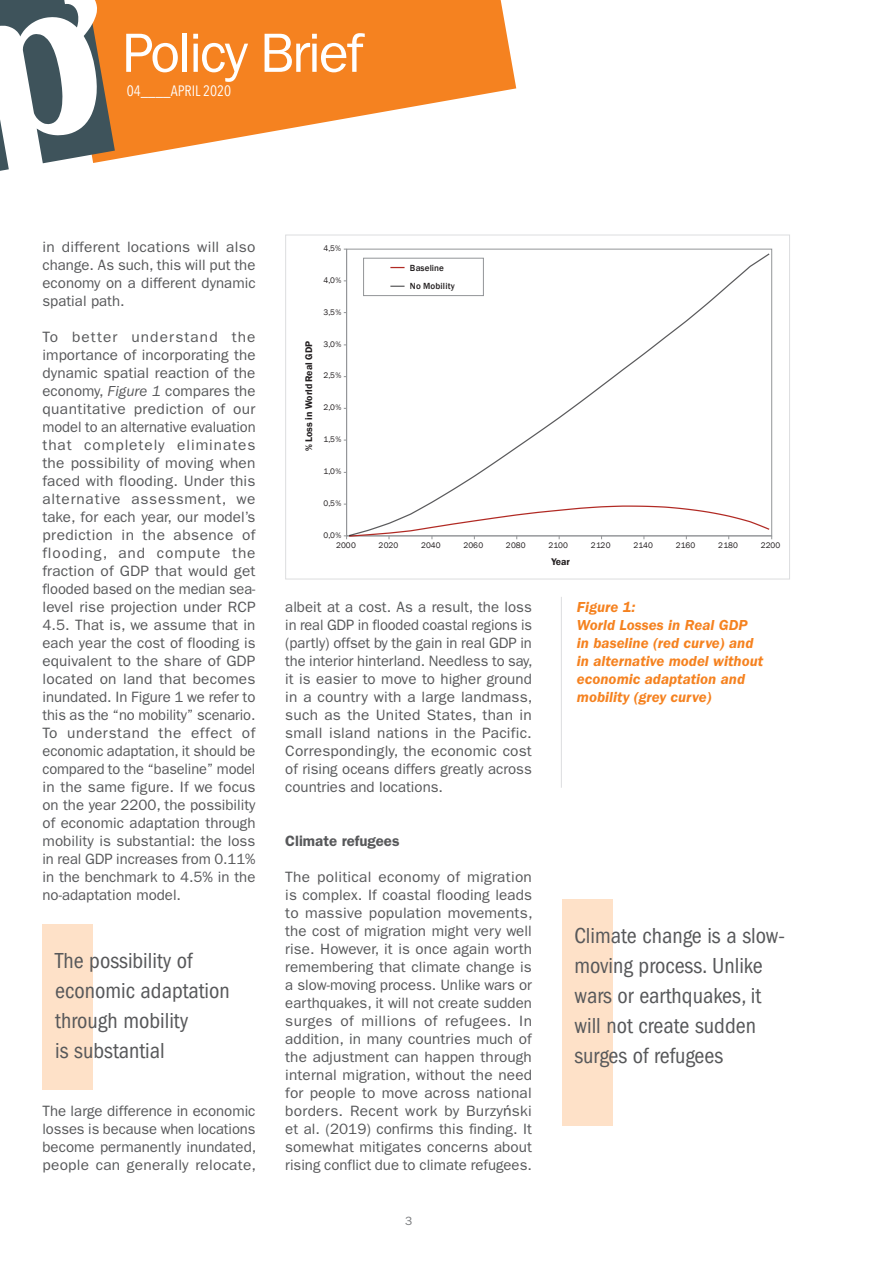
<style>
.page{position:relative;width:893px;height:1263px;background:#fff}
.page>*{position:absolute;margin:0;border:0;box-sizing:border-box;transform-origin:0 0}
.t1{font:55.5px "ITC Franklin Gothic Std";letter-spacing:-.04em;color:#fff}
.t2{font:condensed 22.5px/30px "ITC Franklin Gothic Std";color:#57585a}
.t3{font:15px/18px "ITC Franklin Gothic Std";color:#57585a;text-align:justify}
.t4{font:italic 600 15px/18px "ITC Franklin Gothic Std";color:#f58220}
.t5{font:15px "Avenir Next Condensed";color:#fff}
.t6{font:600 15px "ITC Franklin Gothic Std";color:#57585a}
.t7{font:12px "ITC Franklin Gothic Std";color:#787a7d}
.t8{font:600 9.9px "Franklin Gothic";letter-spacing:-.01em;color:#231f20}
.t9{font:500 9.15px/18.6px "Franklin Gothic";letter-spacing:.015em;color:#231f20}
.t10{font:8.25px "Franklin Gothic";letter-spacing:.03em;color:#231f20}
.s1{font-style:italic}
.s2{font-family:"Arial"}
</style>
<div class="page">
<svg style="left:115px;top:0;width:401px;height:160px;fill:#f58220"></svg>
<svg style="left:0;top:0;width:115px;height:171px"></svg>
<div style="left:43px;top:924px;width:50px;height:166px;background:#fee1c8"></div>
<hr style="left:346px;top:249px;width:1px;height:287px;background:#939598">
<svg style="left:344px;top:504px;width:428px;height:35px"></svg>
<svg style="left:349px;top:253px;width:420px;height:283px"></svg>
<div style="left:364px;top:258px;width:119px;height:38px;background:#fff"></div>
<div style="left:363px;top:258px;width:120px;height:38px;border:1px solid #939598"></div>
<svg style="left:390px;top:267px;width:15px;height:1px"></svg>
<svg style="left:390px;top:286px;width:15px;height:1px"></svg>
<hr style="left:561px;top:597px;width:1px;height:191px;background:#dcdddf">
<div style="left:562px;top:900px;width:50px;height:226px;background:#fee1c8"></div>
<h1 class="t1" style="left:123px;top:21px;width:242px">Policy Brief</h1>
<p class="t5" style="left:127px;top:81px;width:106px">04____APRIL 2020</p>
<p class="t3" style="left:43px;top:238px;width:215px">in different locations will also change. As such, this will put the economy on a different dynamic spatial path.</p>
<p class="t3" style="left:43px;top:328px;width:215px">To better understand the importance of incorporating the dynamic spatial reaction of the economy, <span class="s1">Figure 1</span> compares the quantitative prediction of our model to an alternative evaluation that completely eliminates the possibility of moving when faced with flooding. Under this alternative assessment, we take, for each year, our model’s prediction in the absence of flooding, and compute the fraction of GDP that would get flooded based on the median sea&shy;level rise projection under RCP 4.5. That is, we assume that in each year the cost of flooding is equivalent to the share of GDP located on land that becomes inundated. In Figure 1 we refer to this as the “no mobility” scenario.<br>To understand the effect of economic adaptation, it should be compared to the “baseline” model in the same figure. If we focus on the year 2200, the possibility of economic adaptation through mobility is substantial: the loss in real GDP increases from 0.11% in the benchmark to 4.5% in the no-adaptation model.</p>
<h2 class="t2" style="left:55px;top:945px;width:176px">The possibility of economic adaptation through mobility<br>is substantial</h2>
<p class="t3" style="left:43px;top:1102px;width:215px">The large difference in economic losses is because when locations become permanently inundated, people can generally relocate,</p>
<p class="t8" style="left:303px;top:451px;width:111px;rotate:-90deg">% Loss in World Real GDP</p>
<p class="t10" style="left:323px;top:243px;width:19px">4,5%</p>
<p class="t10" style="left:323px;top:275px;width:19px">4,0%</p>
<p class="t10" style="left:323px;top:307px;width:19px">3,5%</p>
<p class="t10" style="left:323px;top:339px;width:19px">3,0%</p>
<p class="t10" style="left:323px;top:370px;width:19px">2,5%</p>
<p class="t10" style="left:323px;top:402px;width:19px">2,0%</p>
<p class="t10" style="left:323px;top:434px;width:19px">1,5%</p>
<p class="t10" style="left:323px;top:466px;width:19px">1,0%</p>
<p class="t10" style="left:323px;top:498px;width:19px">0,5%</p>
<p class="t10" style="left:323px;top:530px;width:19px">0,0%</p>
<p class="t9" style="left:410px;top:258px;width:46px">Baseline<br>No Mobility</p>
<p class="t10" style="left:336px;top:541px;width:21px">2000</p>
<p class="t10" style="left:379px;top:541px;width:21px">2020</p>
<p class="t10" style="left:421px;top:541px;width:21px">2040</p>
<p class="t10" style="left:463px;top:541px;width:21px">2060</p>
<p class="t10" style="left:506px;top:541px;width:21px">2080</p>
<p class="t10" style="left:548px;top:541px;width:21px">2100</p>
<p class="t10" style="left:591px;top:541px;width:21px">2120</p>
<p class="t10" style="left:633px;top:541px;width:21px">2140</p>
<p class="t10" style="left:676px;top:541px;width:21px">2160</p>
<p class="t10" style="left:718px;top:541px;width:21px">2180</p>
<p class="t10" style="left:761px;top:541px;width:21px">2200</p>
<p class="t8" style="left:551px;top:556px;width:20px">Year</p>
<p class="t3" style="left:285px;top:598px;width:249px">albeit at a cost. As a result, the loss in real GDP in flooded coastal regions is (partly) offset by the gain in real GDP in the interior hinterland. Needless to say, it is easier to move to higher ground in a country with a large landmass, such as the United States, than in small island nations in the Pacific.<br>Correspondingly, the economic cost of rising oceans differs greatly across countries and locations.</p>
<p class="t6" style="left:285px;top:832px;width:116px">Climate refugees</p>
<p class="t3" style="left:285px;top:868px;width:249px">The political economy of migration is complex. If coastal flooding leads to massive population movements, the cost of migration might very well rise. However, it is once again worth remembering that climate change is a slow-moving process. Unlike wars or earthquakes, it will not create sudden surges of millions of refugees. In addition, in many countries much of the adjustment can happen through internal migration, without the need for people to move across national borders. Recent work by Burzy<span class="s2">ń</span>ski et al. (2019) confirms this finding. It somewhat mitigates concerns about rising conflict due to climate refugees.</p>
<p class="t7" style="left:405px;top:1213px;width:9px">3</p>
<p class="t4" style="left:577px;top:598px;width:188px">Figure 1:<br>World Losses in Real GDP in baseline (red curve) and in alternative model without economic adaptation and mobility (grey curve)</p>
<h2 class="t2" style="left:574px;top:921px;width:212px">Climate change is a slow&shy;moving process. Unlike wars or earthquakes, it will not create sudden surges of refugees</h2>
</div>
